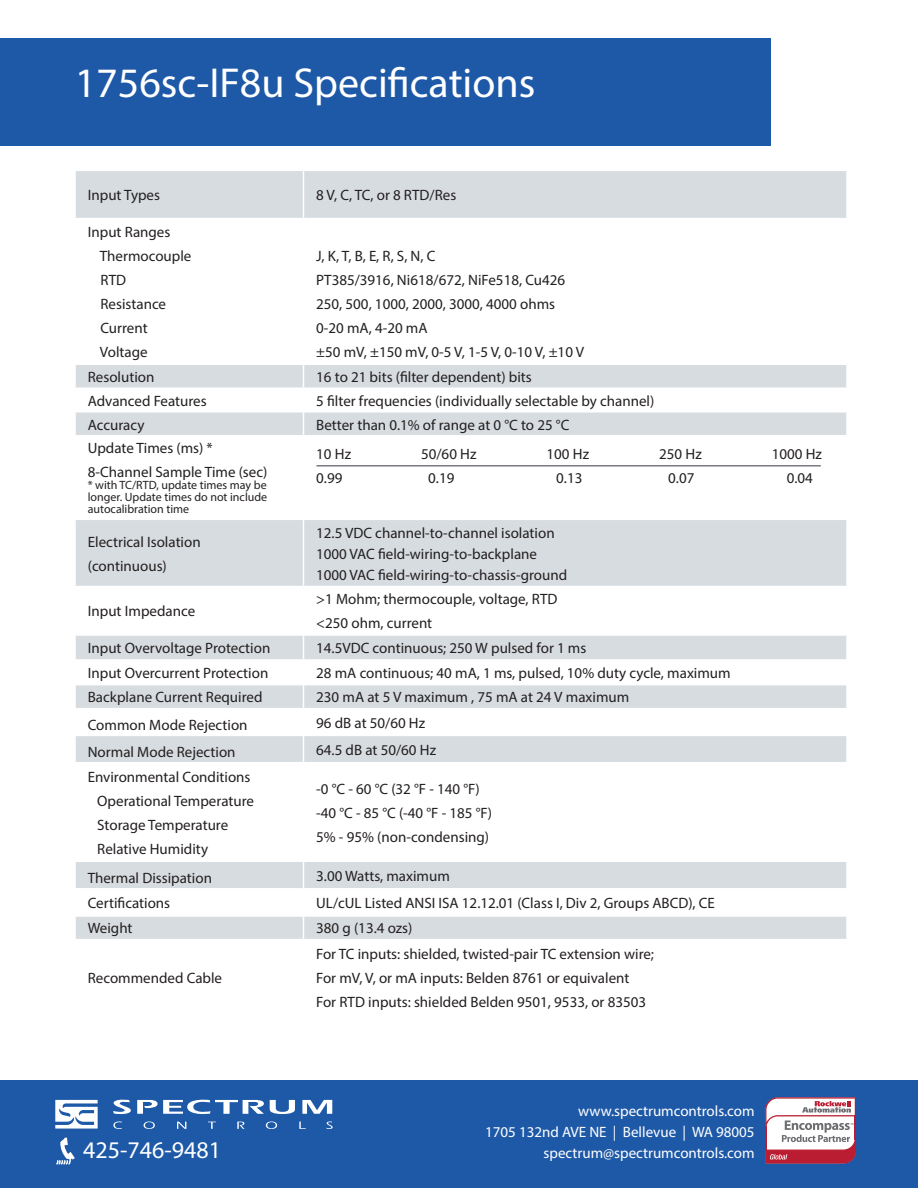
<style>
.page{position:relative;width:918px;height:1188px;background:#fff}
.page>*{position:absolute;margin:0;border:0;box-sizing:border-box;transform-origin:0 0}
.Headline_1___1{font:42px "Myriad Pro";color:#fff}
.t1{font:24px "Myriad Pro";color:#fff}
.t2{font:15px "Myriad Pro";color:#231f20}
.address{font:15px "Myriad Pro";color:#fff}
.web_address{font:15px "Myriad Pro";color:#fff}
.t3{font:12px/12px "Myriad Pro";color:#231f20;text-align:justify}
</style>
<div class="page">
<div style="left:0;top:38px;width:770px;height:108px;background:#1e59a8"></div>
<div style="left:0;top:1080px;width:918px;height:108px;background:#1e59a8"></div>
<div style="left:76px;top:171px;width:770px;height:47px;background:#d7dce0"></div>
<svg style="left:76px;top:365px;width:770px;height:574px"></svg>
<hr style="left:303px;top:171px;width:1px;height:47px;background:#fff">
<svg style="left:303px;top:365px;width:1px;height:70px"></svg>
<hr style="left:303px;top:437px;width:1px;height:82px;background:#fff">
<hr style="left:303px;top:520px;width:1px;height:66px;background:#fff">
<hr style="left:303px;top:587px;width:1px;height:48px;background:#fff">
<svg style="left:303px;top:636px;width:1px;height:126px"></svg>
<hr style="left:303px;top:763px;width:1px;height:98px;background:#fff">
<svg style="left:303px;top:862px;width:1px;height:77px"></svg>
<hr style="left:76px;top:412px;width:227px;height:1px;background:#fff">
<hr style="left:303px;top:412px;width:543px;height:1px;background:#fff">
<hr style="left:76px;top:519px;width:227px;height:1px;background:#fff">
<hr style="left:303px;top:519px;width:543px;height:1px;background:#fff">
<hr style="left:76px;top:635px;width:227px;height:1px;background:#fff">
<hr style="left:303px;top:635px;width:543px;height:1px;background:#fff">
<hr style="left:76px;top:685px;width:227px;height:1px;background:#fff">
<hr style="left:303px;top:685px;width:543px;height:1px;background:#fff">
<hr style="left:76px;top:735px;width:227px;height:1px;background:#fff">
<hr style="left:303px;top:735px;width:543px;height:1px;background:#fff">
<hr style="left:76px;top:861px;width:227px;height:1px;background:#fff">
<hr style="left:303px;top:861px;width:543px;height:1px;background:#fff">
<hr style="left:76px;top:916px;width:227px;height:1px;background:#fff">
<hr style="left:303px;top:916px;width:543px;height:1px;background:#fff">
<hr style="left:74px;top:388px;width:229px;height:1px;background:#fff">
<hr style="left:303px;top:388px;width:545px;height:1px;background:#fff">
<hr style="left:74px;top:435px;width:229px;height:2px;background:#fff">
<hr style="left:303px;top:435px;width:545px;height:2px;background:#fff">
<hr style="left:74px;top:586px;width:229px;height:1px;background:#fff">
<hr style="left:303px;top:586px;width:545px;height:1px;background:#fff">
<hr style="left:74px;top:659px;width:229px;height:2px;background:#fff">
<hr style="left:303px;top:659px;width:545px;height:2px;background:#fff">
<hr style="left:74px;top:708px;width:229px;height:1px;background:#fff">
<hr style="left:303px;top:708px;width:545px;height:1px;background:#fff">
<hr style="left:74px;top:762px;width:229px;height:1px;background:#fff">
<hr style="left:303px;top:762px;width:545px;height:1px;background:#fff">
<hr style="left:74px;top:888px;width:229px;height:2px;background:#fff">
<hr style="left:303px;top:888px;width:545px;height:2px;background:#fff">
<svg style="left:56px;top:1138px;width:19px;height:27px"></svg>
<svg style="left:765px;top:1097px;width:91px;height:67px;background:#d7abb2"></svg>
<svg style="left:327px;top:1121px;width:6px;height:8px"></svg>
<svg style="left:299px;top:1122px;width:7px;height:7px"></svg>
<svg style="left:266px;top:1121px;width:11px;height:8px"></svg>
<svg style="left:144px;top:1121px;width:11px;height:8px"></svg>
<svg style="left:113px;top:1121px;width:9px;height:8px"></svg>
<svg style="left:177px;top:1122px;width:9px;height:7px"></svg>
<svg style="left:208px;top:1122px;width:8px;height:7px"></svg>
<svg style="left:237px;top:1121px;width:8px;height:8px"></svg>
<svg style="left:113px;top:1100px;width:18px;height:14px"></svg>
<svg style="left:270px;top:1100px;width:25px;height:14px"></svg>
<svg style="left:302px;top:1100px;width:30px;height:14px"></svg>
<svg style="left:137px;top:1100px;width:127px;height:14px"></svg>
<svg style="left:55px;top:1100px;width:43px;height:29px"></svg>
<hr style="left:316px;top:465px;width:505px;height:1px;background:#33373f">
<p class="Headline_1___1" style="left:75px;top:57px;width:462px">1756sc-IF8u Specifications</p>
<p class="t2" style="left:88px;top:186px;width:74px">Input Types</p>
<p class="t2" style="left:316px;top:186px;width:142px">8 V, C, TC, or 8 RTD/Res</p>
<p class="t2" style="left:88px;top:223px;width:84px">Input Ranges</p>
<p class="t2" style="left:100px;top:247px;width:93px">Thermocouple</p>
<p class="t2" style="left:100px;top:271px;width:27px">RTD</p>
<p class="t2" style="left:100px;top:295px;width:67px">Resistance</p>
<p class="t2" style="left:100px;top:319px;width:49px">Current</p>
<p class="t2" style="left:100px;top:343px;width:49px">Voltage</p>
<p class="t2" style="left:316px;top:247px;width:121px">J, K, T, B, E, R, S, N, C</p>
<p class="t2" style="left:316px;top:271px;width:250px">PT385/3916, Ni618/672, NiFe518, Cu426</p>
<p class="t2" style="left:316px;top:295px;width:240px">250, 500, 1000, 2000, 3000, 4000 ohms</p>
<p class="t2" style="left:316px;top:319px;width:113px">0-20 mA, 4-20 mA</p>
<p class="t2" style="left:316px;top:343px;width:269px">±50 mV, ±150 mV, 0-5 V, 1-5 V, 0-10 V, ±10 V</p>
<p class="t2" style="left:88px;top:368px;width:68px">Resolution</p>
<p class="t2" style="left:316px;top:368px;width:217px">16 to 21 bits (filter dependent) bits</p>
<p class="t2" style="left:88px;top:391px;width:120px">Advanced Features</p>
<p class="t2" style="left:316px;top:391px;width:340px">5 filter frequencies (individually selectable by channel)</p>
<p class="t2" style="left:88px;top:415px;width:58px">Accuracy</p>
<p class="t2" style="left:316px;top:415px;width:255px">Better than 0.1% of range at 0 °C to 25 °C</p>
<p class="t2" style="left:88px;top:439px;width:127px">Update Times (ms) *</p>
<p class="t2" style="left:88px;top:463px;width:181px">8-Channel Sample Time (sec)</p>
<p class="t3" style="left:88px;top:479px;width:181px">* with TC/RTD, update times may be longer. Update times do not include autocalibration time</p>
<p class="t2" style="left:316px;top:445px;width:36px">10 Hz</p>
<p class="t2" style="left:421px;top:445px;width:57px">50/60 Hz</p>
<p class="t2" style="left:547px;top:445px;width:44px">100 Hz</p>
<p class="t2" style="left:659px;top:445px;width:44px">250 Hz</p>
<p class="t2" style="left:772px;top:445px;width:52px">1000 Hz</p>
<p class="t2" style="left:316px;top:469px;width:28px">0.99</p>
<p class="t2" style="left:428px;top:469px;width:28px">0.19</p>
<p class="t2" style="left:556px;top:469px;width:28px">0.13</p>
<p class="t2" style="left:668px;top:469px;width:28px">0.07</p>
<p class="t2" style="left:787px;top:469px;width:28px">0.04</p>
<p class="t2" style="left:88px;top:532px;width:114px">Electrical Isolation</p>
<p class="t2" style="left:88px;top:556px;width:81px">(continuous)</p>
<p class="t2" style="left:88px;top:602px;width:109px">Input Impedance</p>
<p class="t2" style="left:316px;top:523px;width:240px">12.5 VDC channel-to-channel isolation</p>
<p class="t2" style="left:316px;top:544px;width:222px">1000 VAC field-wiring-to-backplane</p>
<p class="t2" style="left:316px;top:565px;width:252px">1000 VAC field-wiring-to-chassis-ground</p>
<p class="t2" style="left:316px;top:590px;width:243px">&gt;1 Mohm; thermocouple, voltage, RTD</p>
<p class="t2" style="left:316px;top:614px;width:118px">&lt;250 ohm, current</p>
<p class="t2" style="left:88px;top:639px;width:184px">Input Overvoltage Protection</p>
<p class="t2" style="left:316px;top:639px;width:272px">14.5VDC continuous; 250 W pulsed for 1 ms</p>
<p class="t2" style="left:88px;top:664px;width:182px">Input Overcurrent Protection</p>
<p class="t2" style="left:316px;top:664px;width:416px">28 mA continuous; 40 mA, 1 ms, pulsed, 10% duty cycle, maximum</p>
<p class="t2" style="left:88px;top:688px;width:176px">Backplane Current Required</p>
<p class="t2" style="left:316px;top:688px;width:315px">230 mA at 5 V maximum , 75 mA at 24 V maximum</p>
<p class="t2" style="left:88px;top:715px;width:161px">Common Mode Rejection</p>
<p class="t2" style="left:316px;top:714px;width:111px">96 dB at 50/60 Hz</p>
<p class="t2" style="left:88px;top:742px;width:149px">Normal Mode Rejection</p>
<p class="t2" style="left:316px;top:741px;width:121px">64.5 dB at 50/60 Hz</p>
<p class="t2" style="left:88px;top:767px;width:164px">Environmental Conditions</p>
<p class="t2" style="left:97px;top:791px;width:158px">Operational Temperature</p>
<p class="t2" style="left:97px;top:815px;width:132px">Storage Temperature</p>
<p class="t2" style="left:97px;top:839px;width:112px">Relative Humidity</p>
<p class="t2" style="left:316px;top:779px;width:165px">-0 °C - 60 °C (32 °F - 140 °F)</p>
<p class="t2" style="left:316px;top:803px;width:177px">-40 °C - 85 °C (-40 °F - 185 °F)</p>
<p class="t2" style="left:316px;top:827px;width:174px">5% - 95% (non-condensing)</p>
<p class="t2" style="left:88px;top:868px;width:126px">Thermal Dissipation</p>
<p class="t2" style="left:316px;top:866px;width:135px">3.00 Watts, maximum</p>
<p class="t2" style="left:88px;top:894px;width:84px">Certifications</p>
<p class="t2" style="left:316px;top:894px;width:400px">UL/cUL Listed ANSI ISA 12.12.01 (Class I, Div 2, Groups ABCD), CE</p>
<p class="t2" style="left:88px;top:919px;width:46px">Weight</p>
<p class="t2" style="left:316px;top:919px;width:98px">380 g (13.4 ozs)</p>
<p class="t2" style="left:88px;top:969px;width:136px">Recommended Cable</p>
<p class="t2" style="left:316px;top:945px;width:339px">For TC inputs: shielded, twisted-pair TC extension wire;</p>
<p class="t2" style="left:316px;top:969px;width:315px">For mV, V, or mA inputs: Belden 8761 or equivalent</p>
<p class="t2" style="left:316px;top:993px;width:331px">For RTD inputs: shielded Belden 9501, 9533, or 83503</p>
<p class="t1" style="left:83px;top:1135px;width:139px">425-746-9481</p>
<p class="web_address" style="left:578px;top:1102px;width:178px">www.spectrumcontrols.com</p>
<p class="address" style="left:485px;top:1123px;width:271px">1705 132nd AVE NE | Bellevue | WA 98005</p>
<p class="address" style="left:544px;top:1144px;width:213px">spectrum@spectrumcontrols.com</p>
</div>
